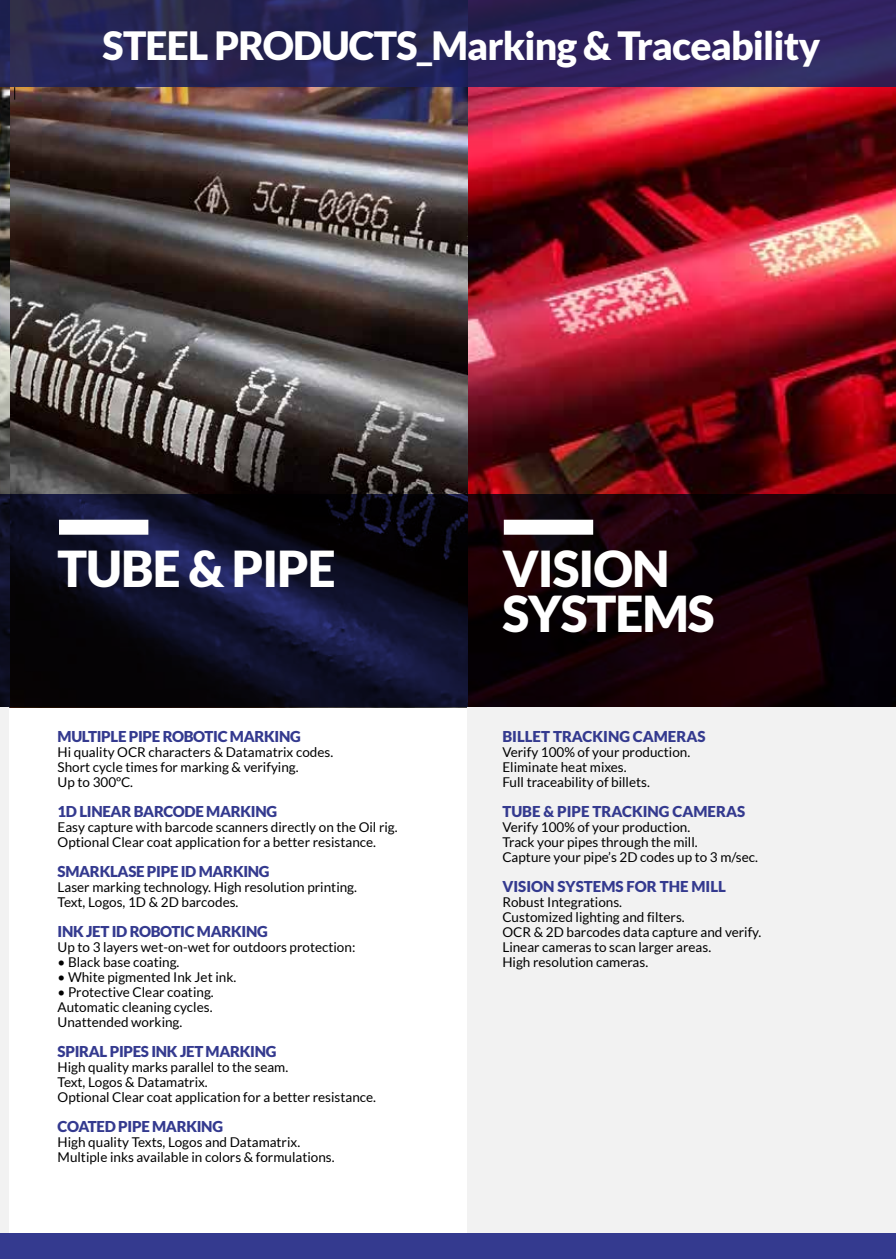
<style>
.page{position:relative;width:896px;height:1259px;background:#fff}
.page>*{position:absolute;margin:0;border:0;box-sizing:border-box;transform-origin:0 0}
.t1{font:900 49.5px/45px "Lato";letter-spacing:-.02em;color:#fff}
.t2{font:900 39px "Lato";letter-spacing:-.02em;color:#fff}
.t3{font:900 15px "Lato";letter-spacing:-.02em;color:#343a8f}
.t4{font:900 15px "Lato";color:#343a8f}
.t5{font:13.5px/15px "Lato";color:#000}
</style>
<div class="page">
<img style="left:0;top:87px;width:895px;height:407px">
<div style="left:467px;top:707px;width:428px;height:552px;background:#f2f2f2"></div>
<div style="left:0;top:707px;width:9px;height:552px;background:#f2f2f2"></div>
<svg style="left:14px;top:87px;width:1px;height:13px"></svg>
<svg style="left:0;top:0;width:895px;height:87px;background:#292357"></svg>
<svg style="left:0;top:494px;width:895px;height:213px;background:#0f0714"></svg>
<div style="left:0;top:1233px;width:895px;height:26px;background:#343a8f"></div>
<div style="left:503px;top:520px;width:90px;height:15px;background:#fff"></div>
<div style="left:59px;top:520px;width:89px;height:15px;background:#fff"></div>
<h2 class="t2" style="left:103px;top:23px;width:718px">STEEL PRODUCTS_Marking &amp; Traceability</h2>
<h1 class="t1" style="left:58px;top:545px;width:279px">TUBE &amp; PIPE</h1>
<p class="t3" style="left:58px;top:727px;width:244px">MULTIPLE PIPE ROBOTIC MARKING</p>
<p class="t5" style="left:58px;top:744px;width:277px">Hi quality OCR characters &amp; Datamatrix codes.<br>Short cycle times for marking &amp; verifying.<br>Up to 300ºC.</p>
<p class="t3" style="left:58px;top:802px;width:221px">1D LINEAR BARCODE MARKING</p>
<p class="t5" style="left:58px;top:819px;width:341px">Easy capture with barcode scanners directly on the Oil rig.<br>Optional Clear coat application for a better resistance.</p>
<p class="t3" style="left:58px;top:862px;width:213px">SMARKLASE PIPE ID MARKING</p>
<p class="t5" style="left:58px;top:879px;width:301px">Laser marking technology. High resolution printing.<br>Text, Logos, 1D &amp; 2D barcodes.</p>
<p class="t3" style="left:58px;top:922px;width:212px">INK JET ID ROBOTIC MARKING</p>
<p class="t5" style="left:58px;top:939px;width:299px">Up to 3 layers wet-on-wet for outdoors protection:</p>
<p class="t5" style="left:58px;top:954px;width:123px">• Black base coating.</p>
<p class="t5" style="left:58px;top:969px;width:180px">• White pigmented Ink Jet ink.</p>
<p class="t5" style="left:58px;top:984px;width:158px;text-align:justify">• Protective Clear coating.<br>Automatic cleaning cycles.<br>Unattended working.</p>
<p class="t3" style="left:58px;top:1042px;width:220px">SPIRAL PIPES INK JET MARKING</p>
<p class="t5" style="left:58px;top:1059px;width:320px">High quality marks parallel to the seam.<br>Text, Logos &amp; Datamatrix.<br>Optional Clear coat application for a better resistance.</p>
<p class="t3" style="left:58px;top:1117px;width:167px">COATED PIPE MARKING</p>
<p class="t5" style="left:58px;top:1134px;width:278px">High quality Texts, Logos and Datamatrix.<br>Multiple inks available in colors &amp; formulations.</p>
<h1 class="t1" style="left:502px;top:545px;width:214px">VISION<br>SYSTEMS</h1>
<p class="t4" style="left:502px;top:727px;width:205px">BILLET TRACKING CAMERAS</p>
<p class="t5" style="left:502px;top:744px;width:189px">Verify 100% of your production.<br>Eliminate heat mixes.<br>Full traceability of billets.</p>
<p class="t4" style="left:502px;top:802px;width:244px">TUBE &amp; PIPE TRACKING CAMERAS</p>
<p class="t5" style="left:502px;top:819px;width:257px">Verify 100% of your production.<br>Track your pipes through the mill.<br>Capture your pipe’s 2D codes up to 3 m/sec.</p>
<p class="t4" style="left:502px;top:877px;width:225px">VISION SYSTEMS FOR THE MILL</p>
<p class="t5" style="left:502px;top:894px;width:260px">Robust Integrations.<br>Customized lighting and filters.<br>OCR &amp; 2D barcodes data capture and verify.<br>Linear cameras to scan larger areas.<br>High resolution cameras.</p>
</div>
